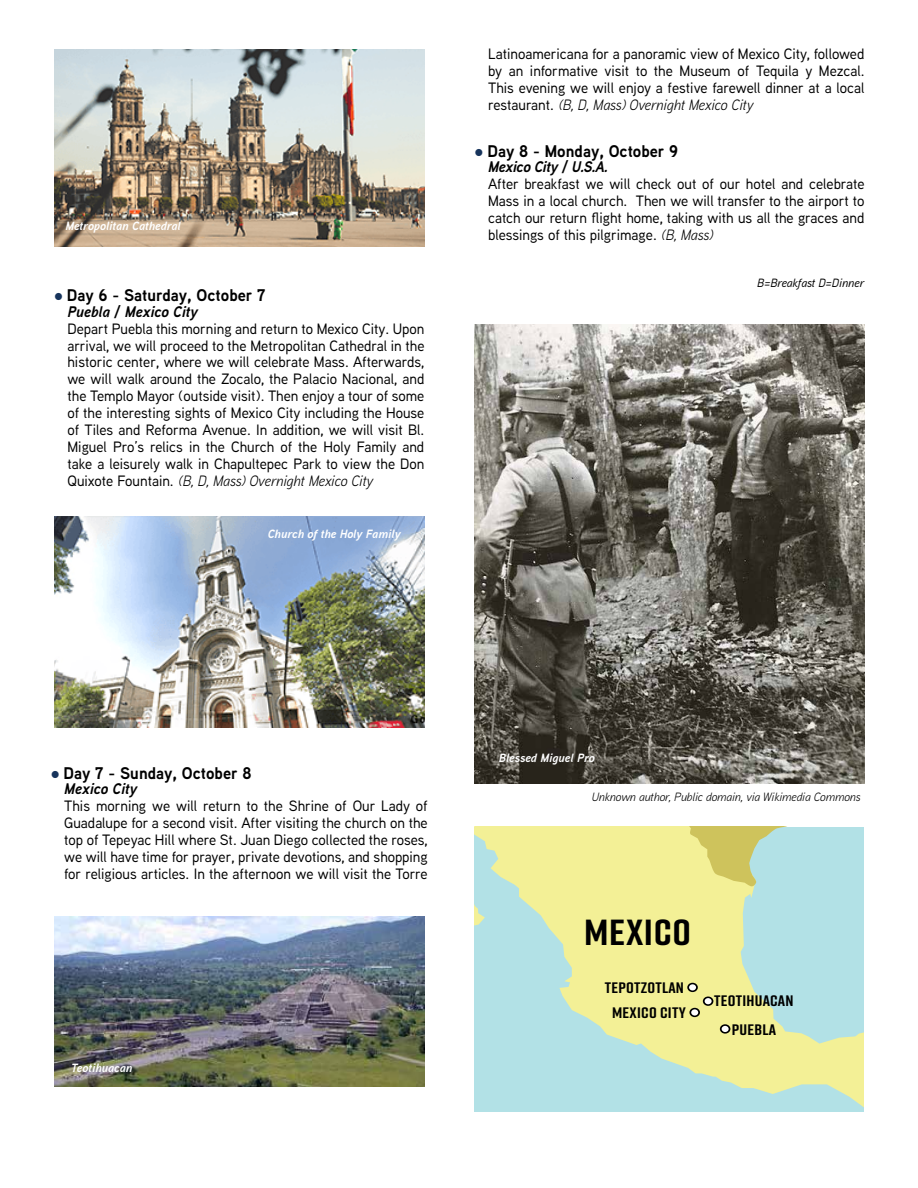
<style>
.page{position:relative;width:918px;height:1188px;background:#fff}
.page>*{position:absolute;margin:0;border:0;box-sizing:border-box;transform-origin:0 0}
.t1{font:700 36.3px "Rift";letter-spacing:.015em;color:#000;scale:1.13 1}
.t2{font:700 16.95px "Aaux Next";color:#000}
.t3{font:italic 700 15.3px "Aaux Next";color:#000}
.t4{font:italic 700 15.3px "Aaux Next";letter-spacing:-.02em;color:#000}
.t5{font:700 15.15px/28.3px "Rift";letter-spacing:.015em;color:#000;text-align:center;scale:1.13 1}
.t6{font:500 15px/17px "Aaux Next";color:#000;text-align:justify}
.t7{font:italic 700 12px "Aaux Next";color:#fff}
.t8{font:italic 12px "Aaux Next";color:#000}
.t9{font:italic 500 12px "Aaux Next";color:#000}
.s1{color:#17345c}
.s2{font-weight:400;font-style:italic}
</style>
<div class="page">
<img style="left:54px;top:916px;width:370px;height:170px">
<svg style="left:475px;top:886px;width:389px;height:225px;background:#cee7c2"></svg>
<svg style="left:475px;top:827px;width:389px;height:59px;background:#d9e5a8"></svg>
<div style="left:690px;top:1009px;width:9px;height:7px;background:#fff;border-radius:50%"></div>
<div style="left:690px;top:1008px;width:10px;height:9px;border:2px solid #000;border-radius:50%"></div>
<div style="left:688px;top:984px;width:9px;height:7px;background:#fff;border-radius:50%"></div>
<div style="left:687px;top:983px;width:11px;height:9px;border:2px solid #000;border-radius:50%"></div>
<div style="left:704px;top:997px;width:9px;height:8px;background:#fff;border-radius:50%"></div>
<div style="left:703px;top:996px;width:10px;height:10px;border:2px solid #000;border-radius:50%"></div>
<div style="left:721px;top:1025px;width:9px;height:8px;background:#fff;border-radius:50%"></div>
<div style="left:720px;top:1024px;width:10px;height:10px;border:2px solid #000;border-radius:50%"></div>
<img style="left:54px;top:49px;width:370px;height:198px">
<img style="left:475px;top:324px;width:390px;height:459px">
<img style="left:54px;top:516px;width:370px;height:212px">
<p class="t7" style="left:65px;top:217px;width:117px">Metropolitan Cathedral</p>
<p class="t2" style="left:54px;top:283px;width:213px"><span class="s1">●</span> Day 6 - Saturday, October 7</p>
<p class="t3" style="left:68px;top:301px;width:132px">Puebla / Mexico City</p>
<p class="t6" style="left:68px;top:319px;width:358px">Depart Puebla this morning and return to Mexico City. Upon arrival, we will proceed to the Metropolitan Cathedral in the historic center, where we will celebrate Mass. Afterwards, we will walk around the Zocalo, the Palacio Nacional, and the Templo Mayor (outside visit). Then enjoy a tour of some of the interesting sights of Mexico City including the House of Tiles and Reforma Avenue. In addition, we will visit Bl.<br>Miguel Pro’s relics in the Church of the Holy Family and take a leisurely walk in Chapultepec Park to view the Don Quixote Fountain. <span class="s2">(B, D, Mass) Overnight Mexico City</span></p>
<p class="t7" style="left:268px;top:525px;width:134px">Church of the Holy Family</p>
<p class="t6" style="left:488px;top:45px;width:378px">Latinoamericana for a panoramic view of Mexico City, followed by an informative visit to the Museum of Tequila y Mezcal.<br>This evening we will enjoy a festive farewell dinner at a local restaurant. <span class="s2">(B, D, Mass) Overnight Mexico City</span></p>
<p class="t2" style="left:475px;top:139px;width:205px"><span class="s1">●</span> Day 8 - Monday, October 9</p>
<p class="t4" style="left:488px;top:156px;width:121px">Mexico City / U.S.A.</p>
<p class="t6" style="left:488px;top:175px;width:378px">After breakfast we will check out of our hotel and celebrate Mass in a local church. Then we will transfer to the airport to catch our return flight home, taking with us all the graces and blessings of this pilgrimage. <span class="s2">(B, Mass)</span></p>
<p class="t9" style="left:757px;top:275px;width:108px">B=Breakfast D=Dinner</p>
<p class="t2" style="left:51px;top:761px;width:202px"><span class="s1">●</span> Day 7 - Sunday, October 8</p>
<p class="t3" style="left:64px;top:778px;width:74px">Mexico City</p>
<p class="t6" style="left:64px;top:797px;width:365px">This morning we will return to the Shrine of Our Lady of Guadalupe for a second visit. After visiting the church on the top of Tepeyac Hill where St. Juan Diego collected the roses, we will have time for prayer, private devotions, and shopping for religious articles. In the afternoon we will visit the Torre</p>
<p class="t7" style="left:71px;top:1059px;width:63px">Teotihuacan</p>
<p class="t7" style="left:499px;top:750px;width:97px">Blessed Miguel Pro</p>
<p class="t8" style="left:592px;top:789px;width:270px">Unknown author, Public domain, via Wikimedia Commons</p>
<h1 class="t1" style="left:584px;top:907px;width:96px">MEXICO</h1>
<p class="t5" style="left:605px;top:973px;width:72px">TEPOTZOTLAN</p>
<p class="t5" style="left:612px;top:998px;width:67px">MEXICO CITY</p>
<p class="t5" style="left:714px;top:987px;width:72px">TEOTIHUACAN<br>PUEBLA</p>
</div>
